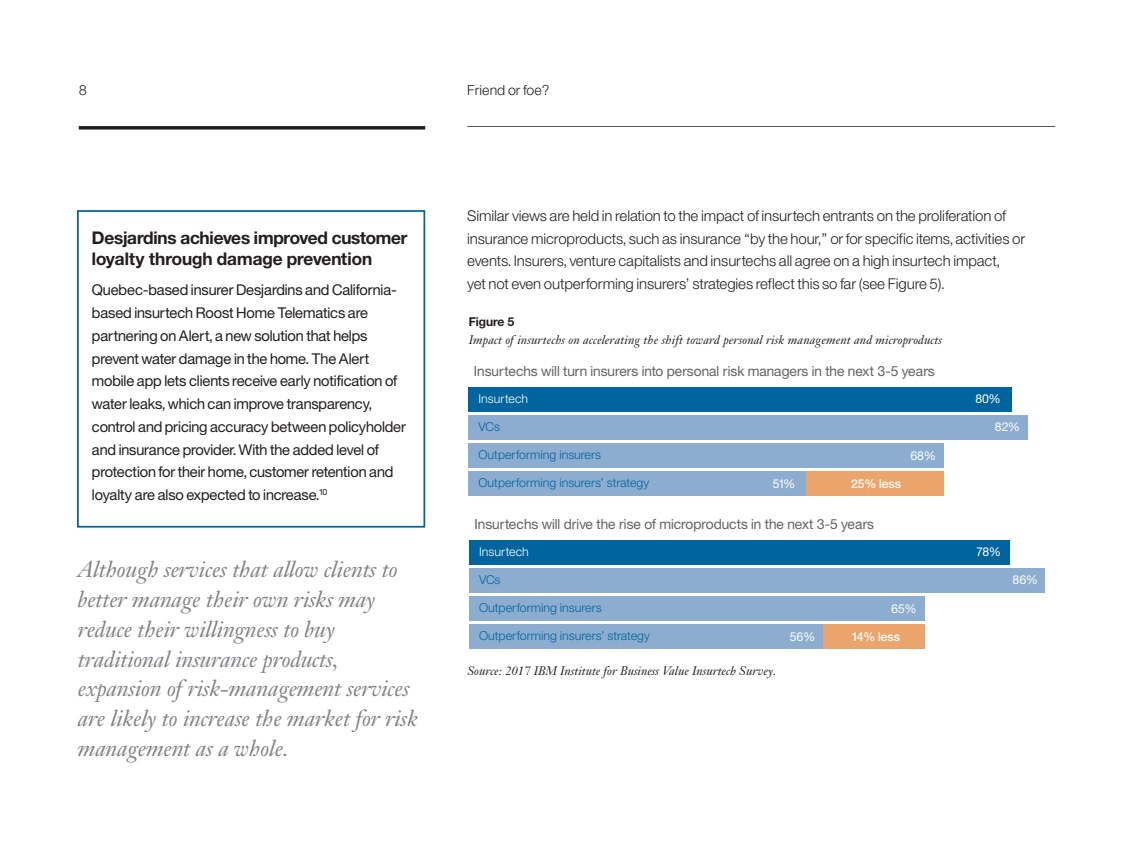
<style>
.page{position:relative;width:1134px;height:851px;background:#fff}
.page>*{position:absolute;margin:0;border:0;box-sizing:border-box;transform-origin:0 0}
.t1{font:italic 22.75px/29.8px "Janson Text LT Pro";letter-spacing:-.01em;color:#808285}
.t2{font:17.5px/21px "Helv Neue Boldfor IBM";letter-spacing:-.01em;color:#231f20}
.t3{font:14.88px/22.8px "Helv Neue Romanfor IBM";letter-spacing:-.01em;color:#231f20}
.Body_Light__8_5_13{font:14.88px/22.8px "Helv Neue Lightfor IBM";letter-spacing:-.01em;color:#231f20}
.t4{font:14px "Helv Neue Romanfor IBM";color:#636466}
.t5{font:14px "Helv Neue Lightfor IBM";color:#231f20}
.t6{font:italic 12.25px "Janson Text LT Pro";letter-spacing:.01em;color:#231f20}
.t7{font:12.25px "Helv Neue Lightfor IBM";color:#00659e}
.t8{font:12.25px "Helv Neue Romanfor IBM";color:#fff}
.t9{font:12.25px "Helv Neue Lightfor IBM";color:#fff}
.t10{font:12.25px "Helv Neue Mediumfor IBM";color:#fff}
.t11{font:12.25px "Helv Neue Boldfor IBM";color:#231f20}
</style>
<div class="page">
<div style="left:806px;top:471px;width:138px;height:24px;background:#eba46c"></div>
<div style="left:468px;top:387px;width:544px;height:25px;background:#00659e"></div>
<div style="left:468px;top:415px;width:560px;height:25px;background:#8cadcf"></div>
<div style="left:468px;top:471px;width:338px;height:24px;background:#8cadcf"></div>
<div style="left:468px;top:443px;width:476px;height:25px;background:#8cadcf"></div>
<div style="left:823px;top:624px;width:102px;height:24px;background:#eba46c"></div>
<div style="left:469px;top:540px;width:541px;height:25px;background:#00659e"></div>
<div style="left:469px;top:568px;width:575px;height:24px;background:#8cadcf"></div>
<div style="left:469px;top:624px;width:354px;height:24px;background:#8cadcf"></div>
<div style="left:469px;top:596px;width:456px;height:24px;background:#8cadcf"></div>
<div style="left:77px;top:210px;width:348px;height:317px;border:2px solid #00659e"></div>
<svg style="left:79px;top:126px;width:346px;height:4px"></svg>
<hr style="left:467px;top:126px;width:588px;height:1px;background:#58595b">
<p class="t5" style="left:79px;top:81px;width:10px">8</p>
<p class="t5" style="left:467px;top:81px;width:84px">Friend or foe?</p>
<p class="t2" style="left:92px;top:226px;width:317px">Desjardins achieves improved customer loyalty through damage prevention</p>
<p class="t3" style="left:92px;top:278px;width:315px">Quebec-based insurer Desjardins and California&shy;based insurtech Roost Home Telematics are partnering on Alert, a new solution that helps prevent water damage in the home. The Alert mobile app lets clients receive early notification of water leaks, which can improve transparency, control and pricing accuracy between policyholder and insurance provider. With the added level of protection for their home, customer retention and loyalty are also expected to increase.<sup>10</sup></p>
<p class="t1" style="left:78px;top:554px;width:342px">Although services that allow clients to better manage their own risks may reduce their willingness to buy traditional insurance products, expansion of risk-management services are likely to increase the market for risk management as a whole.</p>
<p class="Body_Light__8_5_13" style="left:467px;top:204px;width:559px">Similar views are held in relation to the impact of insurtech entrants on the proliferation of insurance microproducts, such as insurance “by the hour,” or for specific items, activities or events. Insurers, venture capitalists and insurtechs all agree on a high insurtech impact,<br>yet not even outperforming insurers’ strategies reflect this so far (see Figure 5).</p>
<p class="t11" style="left:469px;top:314px;width:47px">Figure 5</p>
<p class="t6" style="left:469px;top:331px;width:475px">Impact of insurtechs on accelerating the shift toward personal risk management and microproducts</p>
<p class="t4" style="left:474px;top:362px;width:462px">Insurtechs will turn insurers into personal risk managers in the next 3-5 years</p>
<p class="t9" style="left:479px;top:391px;width:51px">Insurtech</p>
<p class="t7" style="left:479px;top:419px;width:23px">VCs</p>
<p class="t7" style="left:479px;top:447px;width:124px">Outperforming insurers</p>
<p class="t7" style="left:479px;top:475px;width:172px">Outperforming insurers’ strategy</p>
<p class="t8" style="left:773px;top:476px;width:24px">51%</p>
<p class="t10" style="left:851px;top:476px;width:52px">25% less</p>
<p class="t8" style="left:910px;top:448px;width:27px">68%</p>
<p class="t4" style="left:475px;top:515px;width:401px">Insurtechs will drive the rise of microproducts in the next 3-5 years</p>
<p class="t9" style="left:479px;top:544px;width:51px">Insurtech</p>
<p class="t7" style="left:479px;top:572px;width:23px">VCs</p>
<p class="t7" style="left:479px;top:600px;width:124px">Outperforming insurers</p>
<p class="t7" style="left:479px;top:628px;width:172px">Outperforming insurers’ strategy</p>
<p class="t6" style="left:468px;top:663px;width:310px">Source: 2017 IBM Institute for Business Value Insurtech Survey.</p>
<p class="t8" style="left:891px;top:601px;width:27px">65%</p>
<p class="t8" style="left:790px;top:629px;width:27px">56%</p>
<p class="t10" style="left:852px;top:629px;width:50px">14% less</p>
<p class="t8" style="left:975px;top:391px;width:27px">80%</p>
<p class="t8" style="left:995px;top:419px;width:26px">82%</p>
<p class="t8" style="left:977px;top:544px;width:26px">78%</p>
<p class="t8" style="left:1013px;top:572px;width:27px">86%</p>
</div>
